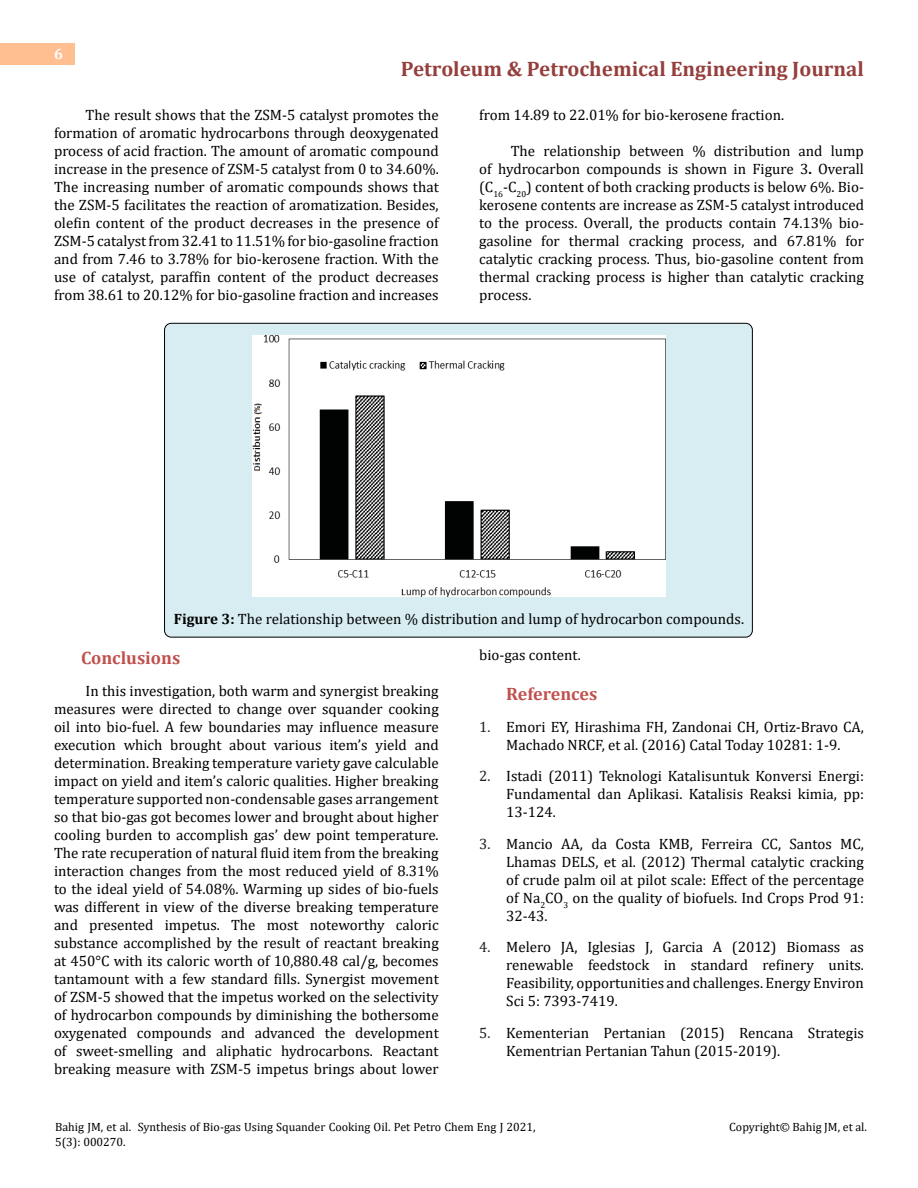
<style>
.page{position:relative;width:918px;height:1188px;background:#fff}
.page>*{position:absolute;margin:0;border:0;box-sizing:border-box;transform-origin:0 0}
.t1{font:700 21px "Cambria";color:#953f3c}
.t2{font:700 18px "Cambria";color:#c0504d}
.t3{font:15px/18px "Cambria";color:#000;text-align:justify}
.t4{font:700 15px "Cambria";color:#fff}
.t5{font:12px/14.4px "Cambria";color:#000}
.s1{font-weight:700}
.s2{color:#231f20}
</style>
<div class="page">
<div style="left:0;top:43px;width:75px;height:21px;background:#ffbf91"></div>
<div style="left:165px;top:323px;width:587px;height:314px;background:#d8edf2;border-radius:7px"></div>
<img style="left:252px;top:336px;width:414px;height:260px">
<p class="t4" style="left:54px;top:44px;width:10px">6</p>
<h1 class="t1" style="left:401px;top:54px;width:465px">Petroleum &amp; Petrochemical Engineering Journal</h1>
<p class="t3" style="left:54px;top:105px;width:386px;text-indent:32px">The result shows that the ZSM-5 catalyst promotes the formation of aromatic hydrocarbons through deoxygenated process of acid fraction. The amount of aromatic compound increase in the presence of ZSM-5 catalyst from 0 to 34.60%.<br>The increasing number of aromatic compounds shows that the ZSM-5 facilitates the reaction of aromatization. Besides, olefin content of the product decreases in the presence of ZSM-5 catalyst from 32.41 to 11.51% for bio-gasoline fraction and from 7.46 to 3.78% for bio-kerosene fraction. With the use of catalyst, paraffin content of the product decreases from 38.61 to 20.12% for bio-gasoline fraction and increases</p>
<p class="t3" style="left:479px;top:105px;width:306px">from 14.89 to 22.01% for bio-kerosene fraction.</p>
<p class="t3" style="left:479px;top:141px;width:386px;text-indent:32px">The relationship between % distribution and lump of hydrocarbon compounds is shown in Figure 3<span class="s1">.</span> Overall (C<sub>16</sub>-C<sub>20</sub>) content of both cracking products is below 6%. Bio&shy;kerosene contents are increase as ZSM-5 catalyst introduced to the process. Overall, the products contain 74.13% bio&shy;gasoline for thermal cracking process, and 67.81% for catalytic cracking process. Thus, bio-gasoline content from thermal cracking process is higher than catalytic cracking process.</p>
<p class="t3" style="left:174px;top:609px;width:572px"><span class="s1">Figure 3:</span> The relationship between % distribution and lump of hydrocarbon compounds.</p>
<p class="t2" style="left:81px;top:645px;width:101px">Conclusions</p>
<p class="t3" style="left:54px;top:681px;width:386px;text-indent:32px">In this investigation, both warm and synergist breaking measures were directed to change over squander cooking oil into bio-fuel. A few boundaries may influence measure execution which brought about various item’s yield and determination. Breaking temperature variety gave calculable impact on yield and item’s caloric qualities. Higher breaking temperature supported non-condensable gases arrangement so that bio-gas got becomes lower and brought about higher cooling burden to accomplish gas’ dew point temperature.<br>The rate recuperation of natural fluid item from the breaking interaction changes from the most reduced yield of 8.31% to the ideal yield of 54.08%. Warming up sides of bio-fuels was different in view of the diverse breaking temperature and presented impetus. The most noteworthy caloric substance accomplished by the result of reactant breaking at 450°C with its caloric worth of 10,880.48 cal/g, becomes tantamount with a few standard fills. Synergist movement of ZSM-5 showed that the impetus worked on the selectivity of hydrocarbon compounds by diminishing the bothersome oxygenated compounds and advanced the development of sweet-smelling and aliphatic hydrocarbons. Reactant breaking measure with ZSM-5 impetus brings about lower</p>
<p class="t3" style="left:479px;top:645px;width:103px">bio-gas content.</p>
<p class="t2" style="left:506px;top:681px;width:93px">References</p>
<p class="t3" style="left:479px;top:717px;width:386px;text-align:center"><span class="s2">1.</span> Emori EY, Hirashima FH, Zandonai CH, Ortiz-Bravo CA,<br>Machado NRCF, et al. (2016) Catal Today 10281: 1-9.</p>
<p class="t3" style="left:506px;top:767px;width:359px;text-indent:-27px"><span class="s2">2.</span> Istadi (2011) Teknologi Katalisuntuk Konversi Energi:<br>Fundamental dan Aplikasi. Katalisis Reaksi kimia, pp:<br>13-124.</p>
<p class="t3" style="left:506px;top:834px;width:359px;text-indent:-27px"><span class="s2">3.</span> Mancio AA, da Costa KMB, Ferreira CC, Santos MC, Lhamas DELS, et al. (2012) Thermal catalytic cracking of crude palm oil at pilot scale: Effect of the percentage of Na<sub>2</sub>CO<sub>3</sub> on the quality of biofuels. Ind Crops Prod 91:<br>32-43.</p>
<p class="t3" style="left:506px;top:938px;width:359px;text-indent:-27px"><span class="s2">4.</span> Melero JA, Iglesias J, Garcia A (2012) Biomass as renewable feedstock in standard refinery units.<br>Feasibility, opportunities and challenges. Energy Environ Sci 5: 7393-7419.</p>
<p class="t3" style="left:506px;top:1023px;width:359px;text-indent:-27px"><span class="s2">5.</span> Kementerian Pertanian (2015) Rencana Strategis<br>Kementrian Pertanian Tahun (2015-2019).</p>
<p class="t5" style="left:55px;top:1120px;width:482px">Bahig JM, et al. Synthesis of Bio-gas Using Squander Cooking Oil. Pet Petro Chem Eng J 2021,<br>5(3): 000270.</p>
<p class="t5" style="left:729px;top:1120px;width:139px">Copyright© Bahig JM, et al.</p>
</div>
